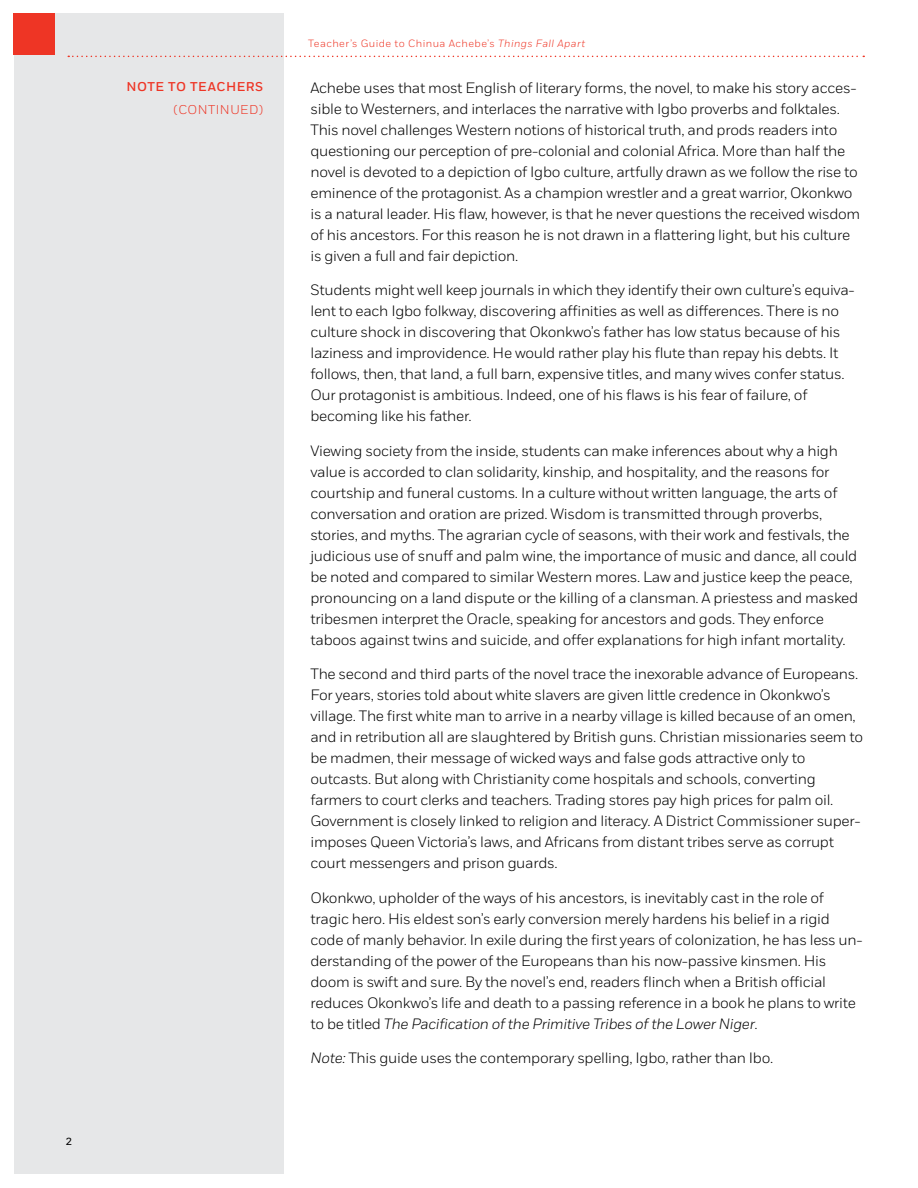
<style>
.page{position:relative;width:918px;height:1188px;background:#fff}
.page>*{position:absolute;margin:0;border:0;box-sizing:border-box;transform-origin:0 0}
.t1{font:300 15px/21px "Fort";letter-spacing:-.02em;color:#000}
.t2{font:500 12.75px "Fort";letter-spacing:.04em;color:#ee3525}
.t3{font:300 12.75px "Fort";letter-spacing:.04em;color:#ee3525}
.t4{font:12px "Fort";color:#000}
.t5{font:300 10.5px "Fort";letter-spacing:.04em;color:#ee3525}
.s1{font-style:italic}
</style>
<div class="page">
<div style="left:14px;top:14px;width:270px;height:1160px;background:#e6e7e8"></div>
<div style="left:14px;top:14px;width:41px;height:41px;background:#ee3525"></div>
<svg style="left:68px;top:56px;width:796px;height:1px"></svg>
<p class="t4" style="left:66px;top:1134px;width:8px">2</p>
<p class="t2" style="left:126px;top:79px;width:138px">NOTE TO TEACHERS</p>
<p class="t3" style="left:173px;top:102px;width:91px">(CONTINUED)</p>
<p class="t5" style="left:308px;top:37px;width:278px">Teacher’s Guide to Chinua Achebe’s <span class="s1">Things Fall Apart</span></p>
<p class="t1" style="left:310px;top:77px;width:551px">Achebe uses that most English of literary forms, the novel, to make his story acces&shy;sible to Westerners, and interlaces the narrative with Igbo proverbs and folktales.<br>This novel challenges Western notions of historical truth, and prods readers into questioning our perception of pre-colonial and colonial Africa. More than half the novel is devoted to a depiction of Igbo culture, artfully drawn as we follow the rise to eminence of the protagonist. As a champion wrestler and a great warrior, Okonkwo is a natural leader. His flaw, however, is that he never questions the received wisdom of his ancestors. For this reason he is not drawn in a flattering light, but his culture is given a full and fair depiction.</p>
<p class="t1" style="left:310px;top:279px;width:546px">Students might well keep journals in which they identify their own culture’s equiva&shy;lent to each Igbo folkway, discovering affinities as well as differences. There is no culture shock in discovering that Okonkwo’s father has low status because of his laziness and improvidence. He would rather play his flute than repay his debts. It follows, then, that land, a full barn, expensive titles, and many wives confer status.<br>Our protagonist is ambitious. Indeed, one of his flaws is his fear of failure, of becoming like his father.</p>
<p class="t1" style="left:310px;top:440px;width:549px">Viewing society from the inside, students can make inferences about why a high value is accorded to clan solidarity, kinship, and hospitality, and the reasons for courtship and funeral customs. In a culture without written language, the arts of conversation and oration are prized. Wisdom is transmitted through proverbs, stories, and myths. The agrarian cycle of seasons, with their work and festivals, the judicious use of snuff and palm wine, the importance of music and dance, all could be noted and compared to similar Western mores. Law and justice keep the peace, pronouncing on a land dispute or the killing of a clansman. A priestess and masked tribesmen interpret the Oracle, speaking for ancestors and gods. They enforce taboos against twins and suicide, and offer explanations for high infant mortality.</p>
<p class="t1" style="left:310px;top:663px;width:554px">The second and third parts of the novel trace the inexorable advance of Europeans.<br>For years, stories told about white slavers are given little credence in Okonkwo’s village. The first white man to arrive in a nearby village is killed because of an omen, and in retribution all are slaughtered by British guns. Christian missionaries seem to be madmen, their message of wicked ways and false gods attractive only to outcasts. But along with Christianity come hospitals and schools, converting farmers to court clerks and teachers. Trading stores pay high prices for palm oil.<br>Government is closely linked to religion and literacy. A District Commissioner super&shy;imposes Queen Victoria’s laws, and Africans from distant tribes serve as corrupt court messengers and prison guards.</p>
<p class="t1" style="left:310px;top:887px;width:554px">Okonkwo, upholder of the ways of his ancestors, is inevitably cast in the role of tragic hero. His eldest son’s early conversion merely hardens his belief in a rigid code of manly behavior. In exile during the first years of colonization, he has less un&shy;derstanding of the power of the Europeans than his now-passive kinsmen. His doom is swift and sure. By the novel’s end, readers flinch when a British official reduces Okonkwo’s life and death to a passing reference in a book he plans to write to be titled <span class="s1">The Pacification of the Primitive Tribes of the Lower Niger</span>.</p>
<p class="t1" style="left:310px;top:1047px;width:464px"><span class="s1">Note:</span> This guide uses the contemporary spelling, Igbo, rather than Ibo.</p>
</div>
